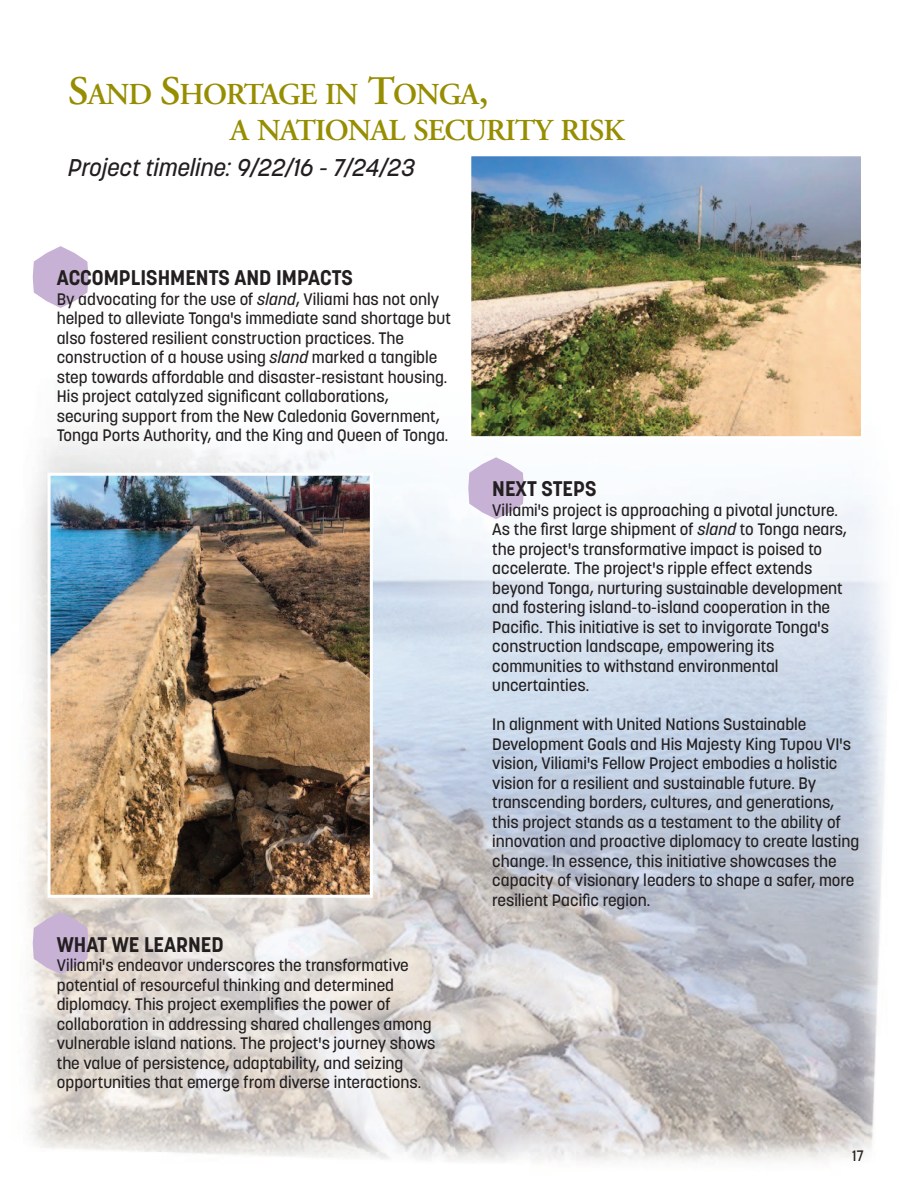
<style>
.page{position:relative;width:918px;height:1188px;background:#fff}
.page>*{position:absolute;margin:0;border:0;box-sizing:border-box;transform-origin:0 0}
.t1{font:600 30.3px/36px "Adobe Garamond Pro";letter-spacing:-.035em;color:#968d00}
.t2{font:italic 500 24px "Korolev";color:#231f20}
.t3{font:700 21px "Korolev";color:#231f20}
.t4{font:500 16.5px/19.5px "Korolev";color:#231f20}
.t5{font:500 15px "Korolev";color:#231f20}
.s1{font-size:40.5px}
.s2{font-style:italic}
</style>
<div class="page">
<img style="left:28px;top:273px;width:859px;height:889px">
<img style="left:52px;top:477px;width:317px;height:417px">
<div style="left:48px;top:473px;width:325px;height:425px;border:3px solid #fff"></div>
<img style="left:472px;top:157px;width:388px;height:278px">
<div style="left:468px;top:153px;width:396px;height:286px;border:3px solid #fff"></div>
<svg style="left:33px;top:246px;width:55px;height:62px"></svg>
<svg style="left:33px;top:912px;width:55px;height:62px;background:#cdbbd4"></svg>
<svg style="left:468px;top:457px;width:56px;height:62px"></svg>
<p class="t1" style="left:230px;top:75px;width:396px;text-indent:-162px"><span class="s1">S</span>AND <span class="s1">S</span>HORTAGE IN <span class="s1">T</span>ONGA<span class="s1">,<br></span>A NATIONAL SECURITY RISK</p>
<p class="t2" style="left:68px;top:158px;width:348px">Project timeline: 9/22/16 - 7/24/23</p>
<p class="t3" style="left:57px;top:269px;width:298px">ACCOMPLISHMENTS AND IMPACTS</p>
<p class="t4" style="left:57px;top:291px;width:396px">By advocating for the use of <span class="s2">sland</span>, Viliami has not only helped to alleviate Tonga's immediate sand shortage but also fostered resilient construction practices. The construction of a house using <span class="s2">sland</span> marked a tangible step towards affordable and disaster-resistant housing.<br>His project catalyzed significant collaborations, securing support from the New Caledonia Government, Tonga Ports Authority, and the King and Queen of Tonga.</p>
<p class="t3" style="left:57px;top:936px;width:168px">WHAT WE LEARNED</p>
<p class="t4" style="left:57px;top:957px;width:380px">Viliami's endeavor underscores the transformative potential of resourceful thinking and determined diplomacy. This project exemplifies the power of collaboration in addressing shared challenges among vulnerable island nations. The project's journey shows the value of persistence, adaptability, and seizing opportunities that emerge from diverse interactions.</p>
<p class="t3" style="left:492px;top:481px;width:106px">NEXT STEPS</p>
<p class="t4" style="left:492px;top:502px;width:347px">Viliami's project is approaching a pivotal juncture.</p>
<p class="t4" style="left:492px;top:521px;width:356px">As the first large shipment of <span class="s2">sland</span> to Tonga nears, the project's transformative impact is poised to accelerate. The project's ripple effect extends beyond Tonga, nurturing sustainable development and fostering island-to-island cooperation in the Pacific. This initiative is set to invigorate Tonga's construction landscape, empowering its communities to withstand environmental uncertainties.</p>
<p class="t4" style="left:492px;top:716px;width:368px">In alignment with United Nations Sustainable Development Goals and His Majesty King Tupou VI's vision, Viliami's Fellow Project embodies a holistic vision for a resilient and sustainable future. By transcending borders, cultures, and generations, this project stands as a testament to the ability of innovation and proactive diplomacy to create lasting change. In essence, this initiative showcases the capacity of visionary leaders to shape a safer, more resilient Pacific region.</p>
<p class="t5" style="left:852px;top:1149px;width:13px">17</p>
</div>
